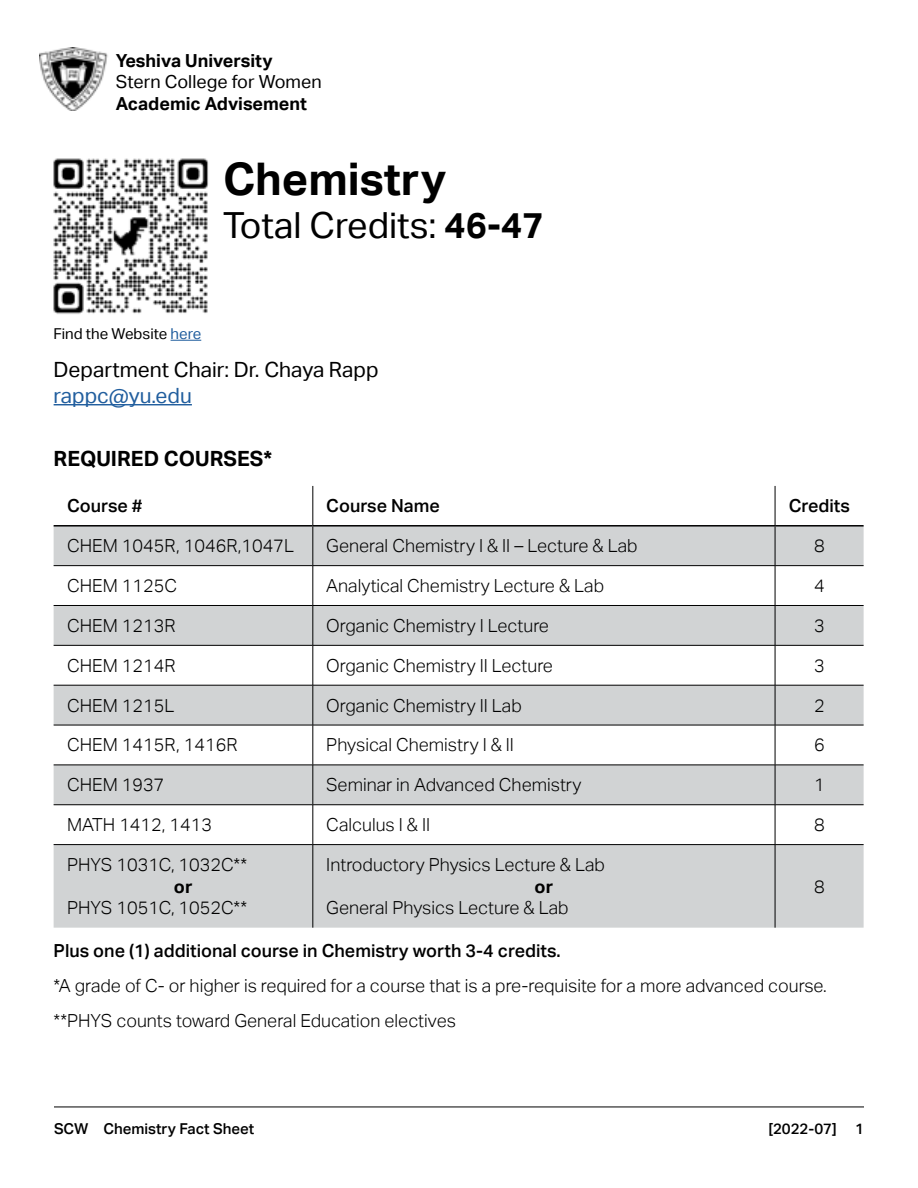
<style>
.page{position:relative;width:918px;height:1188px;background:#fff}
.page>*{position:absolute;margin:0;border:0;box-sizing:border-box;transform-origin:0 0}
.t1{font:700 45px "Aktiv Grotesk";color:#000}
.t2{font:36px "Aktiv Grotesk";color:#000}
.t3{font:21px "Aktiv Grotesk";color:#000}
.t4{font:700 21px "Aktiv Grotesk";color:#000}
.t5{font:21px "Aktiv Grotesk";color:#215e9e}
.t6{font:300 18px/35.1px "Aktiv Grotesk";color:#000}
.t7{font:500 18px "Aktiv Grotesk";color:#000}
.t8{font:700 18px "Aktiv Grotesk";color:#000}
.t9{font:18px "Aktiv Grotesk";color:#000}
.t10{font:500 15px "Aktiv Grotesk";color:#000}
.t11{font:15px "Aktiv Grotesk";color:#000}
.s1{font-weight:700}
.s2{color:#215e9e}
</style>
<div class="page">
<img style="left:40px;top:48px;width:68px;height:62px">
<img style="left:53px;top:158px;width:156px;height:156px">
<hr style="left:171px;top:340px;width:30px;height:1px;background:#215e9e">
<hr style="left:54px;top:404px;width:138px;height:1px;background:#215e9e">
<hr style="left:54px;top:1107px;width:810px;height:1px;background:#000">
<svg style="left:54px;top:527px;width:810px;height:401px;fill:#d1d3d4"></svg>
<hr style="left:313px;top:486px;width:1px;height:39px;background:#000">
<hr style="left:775px;top:486px;width:1px;height:39px;background:#000">
<hr style="left:313px;top:527px;width:1px;height:38px;background:#000">
<hr style="left:775px;top:527px;width:1px;height:38px;background:#000">
<hr style="left:54px;top:565px;width:259px;height:1px;background:#000">
<hr style="left:313px;top:565px;width:462px;height:1px;background:#000">
<hr style="left:313px;top:566px;width:1px;height:39px;background:#000">
<hr style="left:775px;top:565px;width:89px;height:1px;background:#000">
<hr style="left:775px;top:566px;width:1px;height:39px;background:#000">
<hr style="left:54px;top:605px;width:259px;height:1px;background:#000">
<hr style="left:313px;top:605px;width:462px;height:1px;background:#000">
<hr style="left:313px;top:606px;width:1px;height:39px;background:#000">
<hr style="left:775px;top:605px;width:89px;height:1px;background:#000">
<hr style="left:775px;top:606px;width:1px;height:39px;background:#000">
<hr style="left:54px;top:645px;width:259px;height:1px;background:#000">
<hr style="left:313px;top:645px;width:462px;height:1px;background:#000">
<hr style="left:313px;top:646px;width:1px;height:39px;background:#000">
<hr style="left:775px;top:645px;width:89px;height:1px;background:#000">
<hr style="left:775px;top:646px;width:1px;height:39px;background:#000">
<hr style="left:54px;top:685px;width:259px;height:1px;background:#000">
<hr style="left:313px;top:685px;width:462px;height:1px;background:#000">
<hr style="left:313px;top:685px;width:1px;height:40px;background:#000">
<hr style="left:775px;top:685px;width:89px;height:1px;background:#000">
<hr style="left:775px;top:685px;width:1px;height:40px;background:#000">
<hr style="left:54px;top:725px;width:259px;height:1px;background:#000">
<hr style="left:313px;top:725px;width:462px;height:1px;background:#000">
<hr style="left:313px;top:725px;width:1px;height:40px;background:#000">
<hr style="left:775px;top:725px;width:89px;height:1px;background:#000">
<hr style="left:775px;top:725px;width:1px;height:40px;background:#000">
<hr style="left:54px;top:765px;width:259px;height:1px;background:#000">
<hr style="left:313px;top:765px;width:462px;height:1px;background:#000">
<hr style="left:313px;top:765px;width:1px;height:40px;background:#000">
<hr style="left:775px;top:765px;width:89px;height:1px;background:#000">
<hr style="left:775px;top:765px;width:1px;height:40px;background:#000">
<hr style="left:54px;top:804px;width:259px;height:1px;background:#000">
<hr style="left:313px;top:804px;width:462px;height:1px;background:#000">
<hr style="left:313px;top:805px;width:1px;height:39px;background:#000">
<hr style="left:775px;top:804px;width:89px;height:1px;background:#000">
<hr style="left:775px;top:805px;width:1px;height:39px;background:#000">
<hr style="left:54px;top:844px;width:259px;height:1px;background:#000">
<hr style="left:313px;top:844px;width:462px;height:1px;background:#000">
<hr style="left:313px;top:845px;width:1px;height:83px;background:#000">
<hr style="left:775px;top:844px;width:89px;height:1px;background:#000">
<hr style="left:775px;top:845px;width:1px;height:83px;background:#000">
<hr style="left:54px;top:525px;width:259px;height:2px;background:#000">
<hr style="left:313px;top:525px;width:462px;height:2px;background:#000">
<hr style="left:775px;top:525px;width:89px;height:2px;background:#000">
<p class="t8" style="left:116px;top:50px;width:158px">Yeshiva University</p>
<p class="t9" style="left:116px;top:72px;width:207px">Stern College for Women</p>
<p class="t8" style="left:116px;top:93px;width:193px">Academic Advisement</p>
<h1 class="t1" style="left:223px;top:153px;width:225px">Chemistry</h1>
<h2 class="t2" style="left:223px;top:205px;width:322px">Total Credits: <span class="s1">46-47</span></h2>
<p class="t11" style="left:54px;top:325px;width:149px">Find the Website <span class="s2">here</span></p>
<p class="t3" style="left:54px;top:358px;width:327px">Department Chair: Dr. Chaya Rapp</p>
<p class="t5" style="left:54px;top:383px;width:140px">rappc@yu.edu</p>
<p class="t4" style="left:54px;top:447px;width:220px">REQUIRED COURSES*</p>
<p class="t7" style="left:67px;top:496px;width:77px">Course #</p>
<p class="t7" style="left:326px;top:496px;width:115px">Course Name</p>
<p class="t7" style="left:789px;top:496px;width:63px">Credits</p>
<p class="t6" style="left:67px;top:528px;width:228px">CHEM 1045R, 1046R,1047L</p>
<p class="t6" style="left:326px;top:528px;width:313px">General Chemistry I &amp; II – Lecture &amp; Lab</p>
<p class="t6" style="left:814px;top:528px;width:12px">8</p>
<p class="t6" style="left:67px;top:568px;width:112px">CHEM 1125C</p>
<p class="t6" style="left:326px;top:568px;width:279px">Analytical Chemistry Lecture &amp; Lab</p>
<p class="t6" style="left:814px;top:568px;width:12px">4</p>
<p class="t6" style="left:67px;top:608px;width:110px">CHEM 1213R</p>
<p class="t6" style="left:326px;top:608px;width:224px">Organic Chemistry I Lecture</p>
<p class="t6" style="left:814px;top:608px;width:12px">3</p>
<p class="t6" style="left:67px;top:648px;width:110px">CHEM 1214R</p>
<p class="t6" style="left:326px;top:648px;width:228px">Organic Chemistry II Lecture</p>
<p class="t6" style="left:814px;top:648px;width:12px">3</p>
<p class="t6" style="left:67px;top:688px;width:109px">CHEM 1215L</p>
<p class="t6" style="left:326px;top:688px;width:197px">Organic Chemistry II Lab</p>
<p class="t6" style="left:814px;top:688px;width:12px">2</p>
<p class="t6" style="left:67px;top:728px;width:172px">CHEM 1415R, 1416R</p>
<p class="t6" style="left:326px;top:728px;width:189px">Physical Chemistry I &amp; II</p>
<p class="t6" style="left:814px;top:728px;width:12px">6</p>
<p class="t6" style="left:67px;top:767px;width:99px">CHEM 1937</p>
<p class="t6" style="left:326px;top:767px;width:257px">Seminar in Advanced Chemistry</p>
<p class="t6" style="left:814px;top:767px;width:12px">1</p>
<p class="t6" style="left:67px;top:807px;width:147px">MATH 1412, 1413</p>
<p class="t6" style="left:326px;top:807px;width:105px">Calculus I &amp; II</p>
<p class="t6" style="left:814px;top:807px;width:12px">8</p>
<p class="t6" style="left:67px;top:847px;width:182px">PHYS 1031C, 1032C**</p>
<p class="t8" style="left:174px;top:876px;width:20px">or</p>
<p class="t6" style="left:67px;top:890px;width:182px">PHYS 1051C, 1052C**</p>
<p class="t6" style="left:326px;top:847px;width:280px">Introductory Physics Lecture &amp; Lab</p>
<p class="t8" style="left:535px;top:876px;width:20px">or</p>
<p class="t6" style="left:326px;top:890px;width:244px">General Physics Lecture &amp; Lab</p>
<p class="t6" style="left:814px;top:869px;width:12px">8</p>
<p class="t7" style="left:54px;top:940px;width:509px">Plus one (1) additional course in Chemistry worth 3-4 credits.</p>
<p class="t6" style="left:54px;top:968px;width:775px">*A grade of C- or higher is required for a course that is a pre-requisite for a more advanced course. **PHYS counts toward General Education electives</p>
<p class="t10" style="left:54px;top:1121px;width:202px">SCW Chemistry Fact Sheet</p>
<p class="t10" style="left:768px;top:1121px;width:97px">[2022-07] 1</p>
</div>
